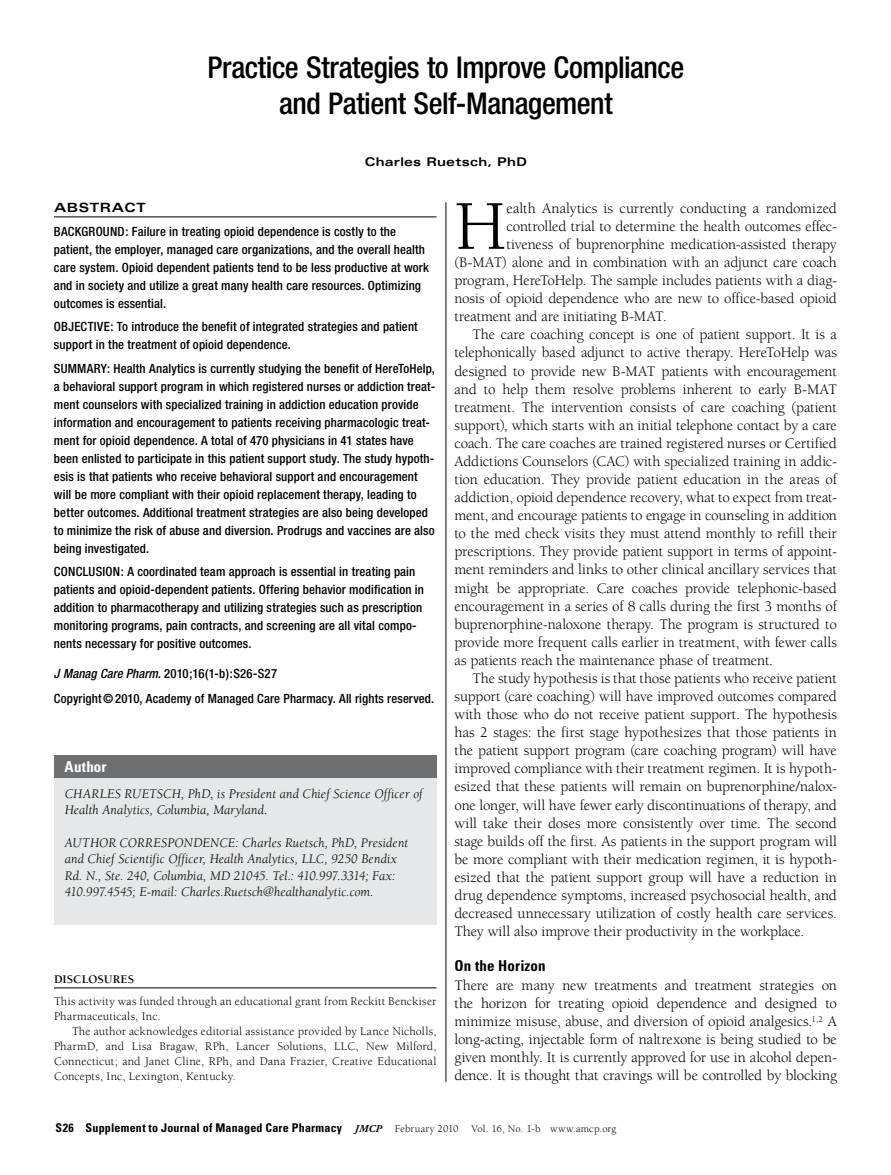
<style>
.page{position:relative;width:891px;height:1175px;background:#fff}
.page>*{position:absolute;margin:0;border:0;box-sizing:border-box;transform-origin:0 0}
.t1{font:71.7px "Berkeley Pro";color:#000}
.t2{font:500 condensed 30px/36px "Helvetica Neue";letter-spacing:-.015em;color:#000;text-align:center}
.t3{font:15px/18px "Berkeley Pro";letter-spacing:-.01em;color:#000;text-align:justify}
.t4{font:700 condensed 15px "Univers";letter-spacing:.01em;color:#000}
.t5{font:700 condensed 15px "Univers";letter-spacing:.02em;color:#fff}
.t6{font:italic 13.5px/16.5px "Berkeley Pro";letter-spacing:.01em;color:#000}
.t7{font:500 condensed 12.75px/18px "Helvetica Neue";letter-spacing:.01em;color:#000}
.t8{font:700 expanded 12.75px "Univers";color:#000}
.t9{font:12px/15px "Berkeley Pro";letter-spacing:.015em;color:#000}
.t10{font:700 condensed 12px "Univers";letter-spacing:.02em;color:#000}
.t11{font:700 expanded 12px "Univers";letter-spacing:.02em;color:#000}
.t12{font:700 12px "Berkeley Pro";color:#000}
.s1{font-style:italic}
.s2{font-family:"Adobe Garamond Pro";font-style:italic;font-stretch:normal;font-size:10.5px}
.s3{font-family:"Berkeley Pro";font-weight:400;font-stretch:normal;font-size:10.5px}
</style>
<div class="page">
<hr style="left:54px;top:987px;width:382px;height:1px;background:#000">
<hr style="left:446px;top:202px;width:1px;height:879px;background:#000">
<hr style="left:54px;top:216px;width:382px;height:1px;background:#000">
<div style="left:54px;top:778px;width:382px;height:146px;background:#e6e7e8"></div>
<div style="left:54px;top:755px;width:382px;height:22px;background:#6d6f71"></div>
<h2 class="t2" style="left:207px;top:48px;width:478px">Practice Strategies to Improve Compliance and Patient Self-Management</h2>
<p class="t11" style="left:365px;top:155px;width:164px">Charles Ruetsch, PhD</p>
<p class="t8" style="left:54px;top:201px;width:71px">ABSTRACT</p>
<p class="t7" style="left:54px;top:222px;width:377px">Background: Failure in treating opioid dependence is costly to the patient, the employer, managed care organizations, and the overall health care system. Opioid dependent patients tend to be less productive at work and in society and utilize a great many health care resources. Optimizing outcomes is essential.</p>
<p class="t7" style="left:54px;top:317px;width:365px">Objective: To introduce the benefit of integrated strategies and patient support in the treatment of opioid dependence.</p>
<p class="t7" style="left:54px;top:359px;width:383px">Summary: Health Analytics is currently studying the benefit of HereToHelp, a behavioral support program in which registered nurses or addiction treat&shy;ment counselors with specialized training in addiction education provide information and encouragement to patients receiving pharmacologic treat&shy;ment for opioid dependence. A total of 470 physicians in 41 states have been enlisted to participate in this patient support study. The study hypoth&shy;esis is that patients who receive behavioral support and encouragement will be more compliant with their opioid replacement therapy, leading to better outcomes. Additional treatment strategies are also being developed to minimize the risk of abuse and diversion. Prodrugs and vaccines are also being investigated.</p>
<p class="t7" style="left:54px;top:562px;width:372px">Co nclusio n: A coordinated team approach is essential in treating pain patients and opioid-dependent patients. Offering behavior modification in addition to pharmacotherapy and utilizing strategies such as prescription monitoring programs, pain contracts, and screening are all vital compo&shy;nents necessary for positive outcomes.</p>
<p class="t7" style="left:54px;top:661px;width:382px;line-height:24.8px"><span class="s1">J Manag Care Pharm.</span> 2010;16(1-b):S26-S27<br>Copyright©2010, Academy of Managed Care Pharmacy. All rights reserved.</p>
<p class="t5" style="left:65px;top:757px;width:43px">Author</p>
<p class="t6" style="left:65px;top:785px;width:359px">CHARLES RUETSCH, PhD, is President and Chief Science Officer of<br>Health Analytics, Columbia, Maryland.</p>
<p class="t6" style="left:65px;top:834px;width:345px">AUTHOR CORRESPONDENCE: Charles Ruetsch, PhD, President and Chief Scientific Officer, Health Analytics, LLC, 9250 Bendix Rd. N., Ste. 240, Columbia, MD 21045. Tel.: 410.997.3314; Fax:<br>410.997.4545; E-mail: Charles.Ruetsch@healthanalytic.com.</p>
<p class="t12" style="left:54px;top:972px;width:82px">DISCLOSURES</p>
<p class="t9" style="left:54px;top:994px;width:384px">This activity was funded through an educational grant from Reckitt Benckiser<br>Pharmaceuticals, Inc.</p>
<p class="t9" style="left:54px;top:1024px;width:384px;text-align:justify;text-indent:18px">The author acknowledges editorial assistance provided by Lance Nicholls, PharmD, and Lisa Bragaw, RPh, Lancer Solutions, LLC, New Milford, Connecticut; and Janet Cline, RPh, and Dana Frazier, Creative Educational Concepts, Inc, Lexington, Kentucky.</p>
<h1 class="t1" style="left:455px;top:187px;width:53px">H</h1>
<p class="t3" style="left:507px;top:199px;width:332px">ealth Analytics is currently conducting a randomized</p>
<p class="t3" style="left:507px;top:217px;width:332px">controlled trial to determine the health outcomes effec-</p>
<p class="t3" style="left:507px;top:235px;width:332px">tiveness of buprenorphine medication-assisted therapy</p>
<p class="t3" style="left:455px;top:253px;width:384px">(B-MAT) alone and in combination with an adjunct care coach</p>
<p class="t3" style="left:455px;top:271px;width:384px">program, HereToHelp. The sample includes patients with a diag-</p>
<p class="t3" style="left:455px;top:290px;width:384px">nosis of opioid dependence who are new to office-based opioid</p>
<p class="t3" style="left:455px;top:308px;width:214px">treatment and are initiating B-MAT.</p>
<p class="t3" style="left:473px;top:326px;width:366px">The care coaching concept is one of patient support. It is a</p>
<p class="t3" style="left:455px;top:344px;width:384px">telephonically based adjunct to active therapy. HereToHelp was</p>
<p class="t3" style="left:455px;top:362px;width:384px">designed to provide new B-MAT patients with encouragement</p>
<p class="t3" style="left:455px;top:380px;width:384px">and to help them resolve problems inherent to early B-MAT</p>
<p class="t3" style="left:455px;top:398px;width:384px">treatment. The intervention consists of care coaching (patient</p>
<p class="t3" style="left:455px;top:416px;width:384px">support), which starts with an initial telephone contact by a care</p>
<p class="t3" style="left:455px;top:434px;width:384px">coach. The care coaches are trained registered nurses or Certified</p>
<p class="t3" style="left:455px;top:452px;width:384px">Addictions Counselors (CAC) with specialized training in addic-</p>
<p class="t3" style="left:455px;top:470px;width:384px">tion education. They provide patient education in the areas of</p>
<p class="t3" style="left:455px;top:488px;width:384px">addiction, opioid dependence recovery, what to expect from treat-</p>
<p class="t3" style="left:455px;top:506px;width:384px">ment, and encourage patients to engage in counseling in addition</p>
<p class="t3" style="left:455px;top:524px;width:384px">to the med check visits they must attend monthly to refill their</p>
<p class="t3" style="left:455px;top:543px;width:384px">prescriptions. They provide patient support in terms of appoint-</p>
<p class="t3" style="left:455px;top:561px;width:384px">ment reminders and links to other clinical ancillary services that</p>
<p class="t3" style="left:455px;top:579px;width:384px">might be appropriate. Care coaches provide telephonic-based</p>
<p class="t3" style="left:455px;top:597px;width:384px">encouragement in a series of 8 calls during the first 3 months of</p>
<p class="t3" style="left:455px;top:615px;width:384px">buprenorphine-naloxone therapy. The program is structured to</p>
<p class="t3" style="left:455px;top:633px;width:384px">provide more frequent calls earlier in treatment, with fewer calls</p>
<p class="t3" style="left:455px;top:651px;width:320px">as patients reach the maintenance phase of treatment.</p>
<p class="t3" style="left:473px;top:669px;width:366px">The study hypothesis is that those patients who receive patient</p>
<p class="t3" style="left:455px;top:687px;width:384px">support (care coaching) will have improved outcomes compared</p>
<p class="t3" style="left:455px;top:705px;width:384px">with those who do not receive patient support. The hypothesis</p>
<p class="t3" style="left:455px;top:723px;width:384px">has 2 stages: the first stage hypothesizes that those patients in</p>
<p class="t3" style="left:455px;top:741px;width:384px">the patient support program (care coaching program) will have</p>
<p class="t3" style="left:455px;top:759px;width:384px">improved compliance with their treatment regimen. It is hypoth-</p>
<p class="t3" style="left:455px;top:778px;width:384px">esized that these patients will remain on buprenorphine/nalox-</p>
<p class="t3" style="left:455px;top:796px;width:384px">one longer, will have fewer early discontinuations of therapy, and</p>
<p class="t3" style="left:455px;top:814px;width:384px">will take their doses more consistently over time. The second</p>
<p class="t3" style="left:455px;top:832px;width:384px">stage builds off the first. As patients in the support program will</p>
<p class="t3" style="left:455px;top:850px;width:384px">be more compliant with their medication regimen, it is hypoth-</p>
<p class="t3" style="left:455px;top:868px;width:384px">esized that the patient support group will have a reduction in</p>
<p class="t3" style="left:455px;top:886px;width:384px">drug dependence symptoms, increased psychosocial health, and</p>
<p class="t3" style="left:455px;top:904px;width:384px">decreased unnecessary utilization of costly health care services.</p>
<p class="t3" style="left:455px;top:922px;width:351px">They will also improve their productivity in the workplace.</p>
<p class="t4" style="left:455px;top:957px;width:93px">On the Horizon</p>
<p class="t3" style="left:455px;top:976px;width:384px">There are many new treatments and treatment strategies on the horizon for treating opioid dependence and designed to minimize misuse, abuse, and diversion of opioid analgesics.<sup>1,2</sup> A long-acting, injectable form of naltrexone is being studied to be given monthly. It is currently approved for use in alcohol depen&shy;dence. It is thought that cravings will be controlled by blocking</p>
<p class="t10" style="left:56px;top:1120px;width:562px">S26 Supplement to Journal of Managed Care Pharmacy <span class="s2">JMCP</span> <span class="s3">February 2010 Vol. 16, No. 1-b www.amcp.org</span></p>
</div>
